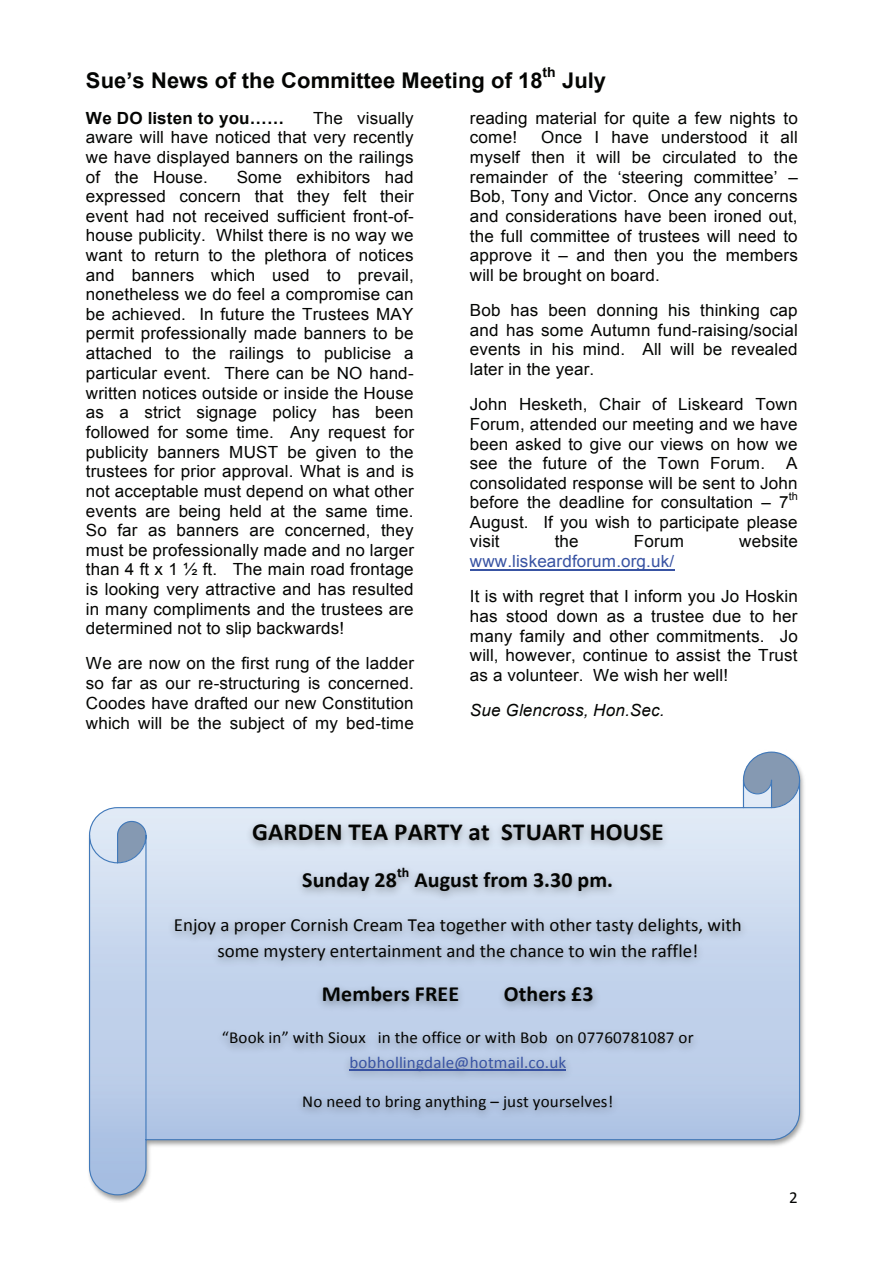
<style>
.page{position:relative;width:893px;height:1263px;background:#fff}
.page>*{position:absolute;margin:0;border:0;box-sizing:border-box;transform-origin:0 0}
.t1{font:700 24.6px "Calibri";letter-spacing:.005em;color:#040503}
.t2{font:700 21.6px "Calibri";color:#040503}
.t3{font:700 21.6px "Arial";letter-spacing:.005em;color:#040503}
.t4{font:18.6px/25.7px "Calibri";color:#040503;text-align:center}
.t5{font:16.8px/19.6px "Arial";letter-spacing:.01em;color:#040503;text-align:justify}
.t6{font:16.8px "Calibri";letter-spacing:.01em;color:#040503}
.t7{font:16.8px "Calibri";letter-spacing:.01em;color:#3853a3}
.t8{font:16.8px "Arial";letter-spacing:.01em;color:#3853a3}
.t9{font:italic 16.8px "Arial";letter-spacing:.01em;color:#040503}
.t10{font:700 16.8px "Arial";letter-spacing:.01em;color:#040503}
.t11{font:700 13.8px "Arial";color:#040503}
.t12{font:700 13.8px "Calibri";color:#040503}
.t13{font:10.8px "Arial";color:#040503}
</style>
<div class="page">
<hr style="left:470px;top:569px;width:204px;height:1px;background:#3853a3">
<svg style="left:88px;top:751px;width:713px;height:445px"></svg>
<img style="left:142px;top:810px;width:632px;height:342px">
<hr style="left:349px;top:1069px;width:217px;height:1px;background:#3853a3">
<p class="t3" style="left:86px;top:66px;width:458px">Sue’s News of the Committee Meeting of 18</p>
<p class="t11" style="left:543px;top:64px;width:15px">th</p>
<p class="t3" style="left:562px;top:66px;width:46px">July</p>
<p class="t10" style="left:86px;top:107px;width:200px">We DO listen to you……</p>
<p class="t5" style="left:470px;top:108px;width:329px">reading material for quite a few nights to come!</p>
<p class="t5" style="left:86px;top:108px;width:329px;text-indent:227px">The visually aware will have noticed that very recently we have displayed banners on the railings of the House.</p>
<p class="t5" style="left:470px;top:128px;width:329px;text-indent:71px">Once I have understood it all myself then it will be circulated to the remainder of the ‘steering committee’ – Bob, Tony and Victor. Once any concerns and considerations have been ironed out, the full committee of trustees will need to approve it – and then you the members will be brought on board.</p>
<p class="t5" style="left:470px;top:301px;width:329px">Bob has been donning his thinking cap and has some Autumn fund-raising/social events in his mind. All will be revealed later in the year.</p>
<p class="t5" style="left:470px;top:394px;width:329px">John Hesketh, Chair of Liskeard Town Forum, attended our meeting and we have been asked to give our views on how we see the future of the Town Forum.</p>
<p class="t5" style="left:86px;top:167px;width:330px;text-indent:151px">Some exhibitors had expressed concern that they felt their event had not received sufficient front-of&shy;house publicity. Whilst there is no way we want to return to the plethora of notices and banners which used to prevail, nonetheless we do feel a compromise can be achieved. In future the Trustees MAY permit professionally made banners to be attached to the railings to publicise a particular event. There can be NO hand&shy;written notices outside or inside the House as a strict signage policy has been followed for some time. Any request for publicity banners MUST be given to the trustees for prior approval. What is and is not acceptable must depend on what other events are being held at the same time.<br>So far as banners are concerned, they must be professionally made and no larger than 4 ft x 1 ½ ft. The main road frontage is looking very attractive and has resulted in many compliments and the trustees are determined not to slip backwards!</p>
<p class="t5" style="left:86px;top:654px;width:330px">We are now on the first rung of the ladder so far as our re-structuring is concerned.<br>Coodes have drafted our new Constitution which will be the subject of my bed-time</p>
<p class="t5" style="left:470px;top:453px;width:329px;text-indent:316px">A consolidated response will be sent to John before the deadline for consultation – 7</p>
<p class="t13" style="left:789px;top:489px;width:11px">th</p>
<p class="t5" style="left:470px;top:512px;width:329px">August. If you wish to participate please visit</p>
<p class="t5" style="left:555px;top:532px;width:25px">the</p>
<p class="t5" style="left:634px;top:532px;width:51px">Forum</p>
<p class="t5" style="left:739px;top:532px;width:60px">website</p>
<p class="t8" style="left:470px;top:550px;width:206px">www.liskeardforum.org.uk/</p>
<p class="t5" style="left:470px;top:587px;width:329px">It is with regret that I inform you Jo Hoskin has stood down as a trustee due to her many family and other commitments. Jo will, however, continue to assist the Trust as a volunteer. We wish her well!</p>
<p class="t9" style="left:470px;top:699px;width:196px">Sue Glencross, Hon.Sec.</p>
<h1 class="t1" style="left:252px;top:817px;width:413px">GARDEN TEA PARTY at STUART HOUSE</h1>
<p class="t2" style="left:302px;top:867px;width:96px">Sunday 28</p>
<p class="t12" style="left:397px;top:864px;width:14px">th</p>
<p class="t2" style="left:414px;top:867px;width:200px">August from 3.30 pm.</p>
<p class="t4" style="left:174px;top:911px;width:569px">Enjoy a proper Cornish Cream Tea together with other tasty delights, with some mystery entertainment and the chance to win the raffle!</p>
<p class="t2" style="left:322px;top:981px;width:139px">Members FREE</p>
<p class="t2" style="left:504px;top:981px;width:91px">Others £3</p>
<p class="t6" style="left:222px;top:1027px;width:473px">“Book in” with Sioux in the office or with Bob on 07760781087 or</p>
<p class="t7" style="left:349px;top:1051px;width:218px">bobhollingdale@hotmail.co.uk</p>
<p class="t6" style="left:302px;top:1091px;width:313px">No need to bring anything – just yourselves!</p>
<p class="t6" style="left:789px;top:1187px;width:10px">2</p>
</div>
